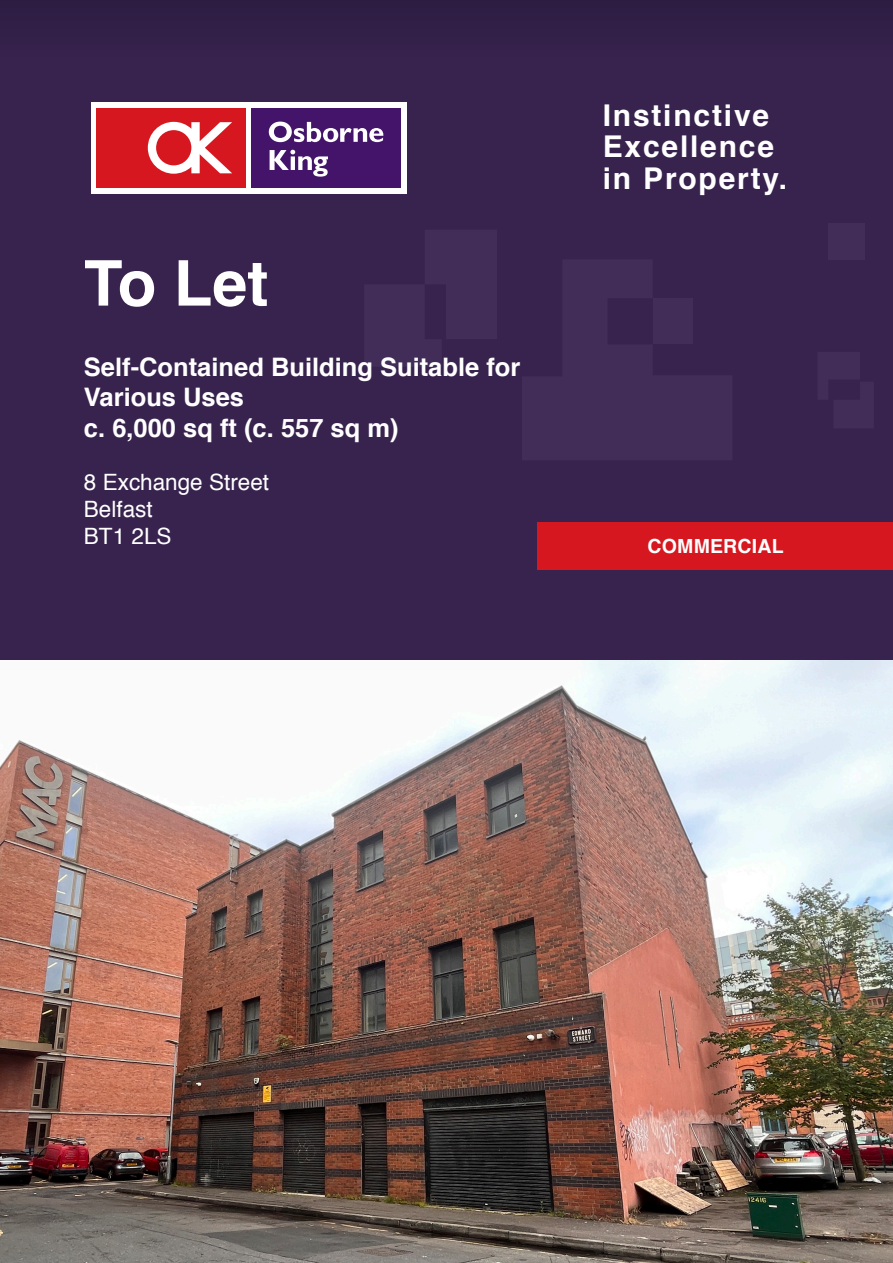
<style>
.page{position:relative;width:893px;height:1263px;background:#fff}
.page>*{position:absolute;margin:0;border:0;box-sizing:border-box;transform-origin:0 0}
.t1{font:700 63px "Helvetica";color:#fff}
.t2{font:700 30px/31.5px "Helvetica";letter-spacing:.06em;color:#fff}
.t3{font:700 25.5px/30.6px "Helvetica";color:#fff}
.Address_Front{font:22.5px "Helvetica";color:#fff}
.Property_Type{font:700 19.5px "Helvetica";letter-spacing:.01em;color:#fff}
</style>
<div class="page">
<div style="left:0;top:0;width:893px;height:660px;background:#38234e"></div>
<div style="left:91px;top:102px;width:316px;height:91px;background:#fff"></div>
<div style="left:251px;top:108px;width:150px;height:79px;background:#44146b"></div>
<svg style="left:270px;top:150px;width:58px;height:27px"></svg>
<svg style="left:269px;top:122px;width:114px;height:20px"></svg>
<div style="left:97px;top:108px;width:149px;height:79px;background:#d7171f"></div>
<svg style="left:148px;top:122px;width:84px;height:52px"></svg>
<div style="left:654px;top:298px;width:39px;height:45px;background:#422d58"></div>
<div style="left:828px;top:223px;width:37px;height:36px;background:#422d58"></div>
<img style="left:0;top:660px;width:893px;height:603px">
<div style="left:538px;top:522px;width:355px;height:48px;background:#d7171f"></div>
<h1 class="t1" style="left:84px;top:233px;width:186px">To Let</h1>
<h2 class="t3" style="left:84px;top:352px;width:438px">Self-Contained Building Suitable for<br>Various Uses</h2>
<h2 class="t3" style="left:84px;top:413px;width:316px">c. 6,000 sq ft (c. 557 sq m)</h2>
<p class="Address_Front" style="left:84px;top:464px;width:187px">8 Exchange Street</p>
<p class="Address_Front" style="left:84px;top:491px;width:70px">Belfast</p>
<p class="Address_Front" style="left:84px;top:518px;width:89px">BT1 2LS</p>
<p class="t2" style="left:603px;top:100px;width:186px">Instinctive<br>Excellence in Property.</p>
<p class="Property_Type" style="left:648px;top:531px;width:138px">COMMERCIAL</p>
</div>
